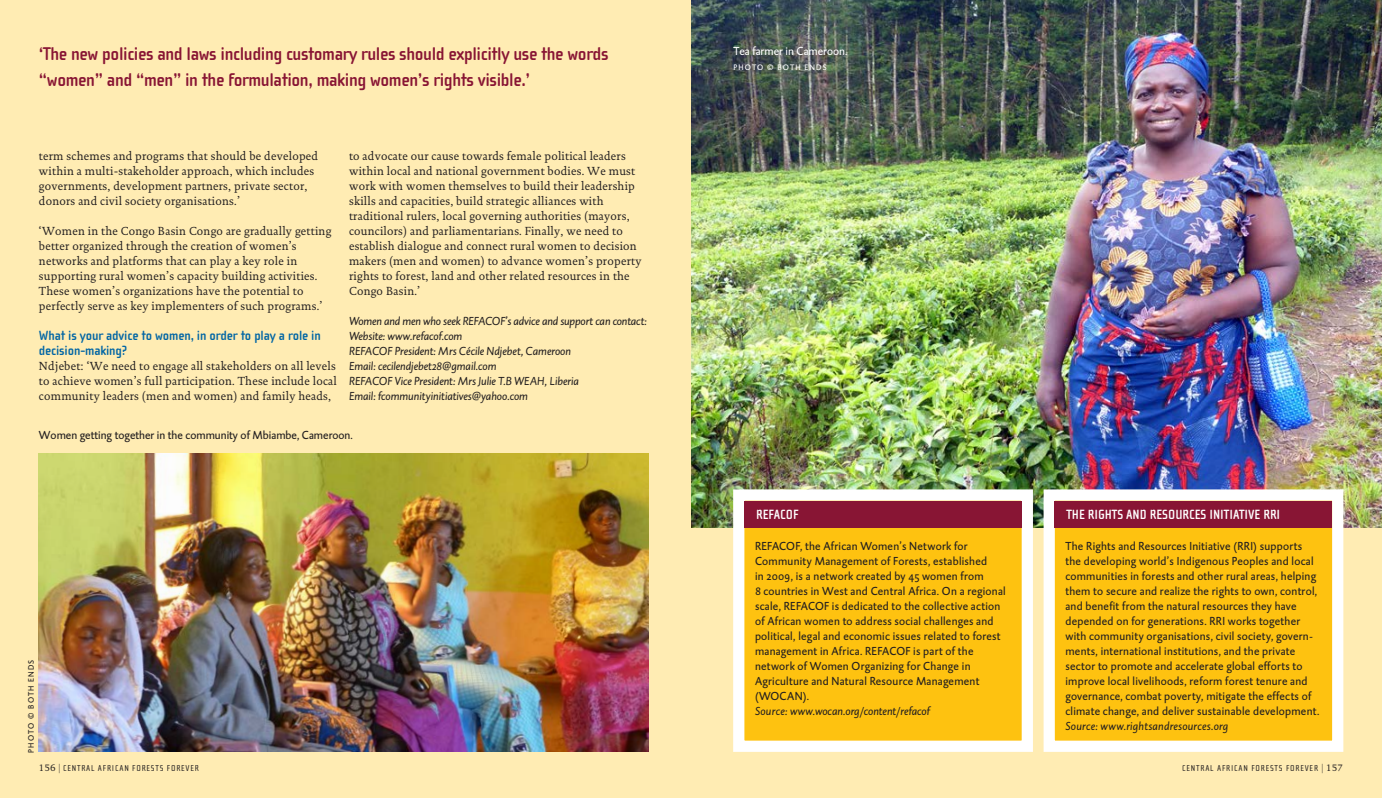
<style>
.page{position:relative;width:1382px;height:798px;background:#fff}
.page>*{position:absolute;margin:0;border:0;box-sizing:border-box;transform-origin:0 0}
.streamer{font:700 18.88px/25.2px "Cholla Sans";letter-spacing:-.02em;color:#881534}
.interview_blauw_link{font:700 13.75px/15px "Cholla Sans";letter-spacing:-.01em;color:#0065a4}
.kaderkop{font:700 13.75px "Cholla Sans";color:#fff}
.broodtekst{font:11.88px/15px "DTL Documenta ST";letter-spacing:.02em;color:#231f20;scale:.96 1}
.kader{font:11.88px/15px "DTL Caspari ST";letter-spacing:.02em;color:#231f20}
.kader_italic{font:italic 11.88px "DTL Caspari ST";letter-spacing:-.005em;color:#231f20}
.bijschrift{font:11.88px "DTL Caspari ST";color:#231f20}
.kader_italic-2{font:italic 11.88px "DTL Caspari ST";letter-spacing:.02em;color:#231f20}
.bijschrift-2{font:11.88px "DTL Caspari ST";color:#fff}
.t1{font:8.75px "Cholla Sans";letter-spacing:.09em;color:#231f20}
.fotocredit{font:8.12px "DTL Caspari T";letter-spacing:.14em;color:#fff}
.fotocredit-2{font:8.12px "DTL Caspari T";letter-spacing:.14em;color:#231f20}
.s1{font-family:"DTL Documenta T";font-size:9.38px}
.s2{font-family:"DTL Documenta ST";font-size:9.38px}
</style>
<div class="page">
<div style="left:0;top:0;width:691px;height:797px;background:#ffecb3"></div>
<div style="left:691px;top:0;width:691px;height:797px;background:#ffecb3"></div>
<img style="left:691px;top:0;width:691px;height:527px">
<div style="left:1049px;top:495px;width:289px;height:251px;background:#fec210"></div>
<div style="left:1044px;top:489px;width:299px;height:262px;border:11px solid #fff"></div>
<div style="left:1055px;top:500px;width:277px;height:27px;background:#881534"></div>
<div style="left:739px;top:495px;width:288px;height:251px;background:#fec210"></div>
<div style="left:733px;top:489px;width:300px;height:262px;border:11px solid #fff"></div>
<div style="left:744px;top:500px;width:278px;height:27px;background:#881534"></div>
<img style="left:39px;top:453px;width:609px;height:298px">
<p class="streamer" style="left:39px;top:42px;width:571px">‘The new policies and laws including customary rules should explicitly use the words “women” and “men” in the formulation, making women’s rights visible.’</p>
<p class="broodtekst" style="left:39px;top:148px;width:292px">term schemes and programs that should be developed within a multi-stakeholder approach, which includes governments, development partners, private sector, donors and civil society organisations.’</p>
<p class="broodtekst" style="left:39px;top:223px;width:306px">‘Women in the Congo Basin Congo are gradually getting better organized through the creation of women’s networks and platforms that can play a key role in supporting rural women’s capacity building activities.<br>These women’s organizations have the potential to perfectly serve as key implementers of such programs.’</p>
<p class="interview_blauw_link" style="left:39px;top:328px;width:283px">What is your advice to women, in order to play a role in decision-making?</p>
<p class="broodtekst" style="left:39px;top:358px;width:312px;text-align:justify">Ndjebet: ‘We need to engage all stakeholders on all levels to achieve women’s full participation. These include local community leaders (men and women) and family heads,</p>
<p class="broodtekst" style="left:349px;top:148px;width:306px">to advocate our cause towards female political leaders within local and national government bodies. We must work with women themselves to build their leadership skills and capacities, build strategic alliances with traditional rulers, local governing authorities (mayors, councilors) and parliamentarians. Finally, we need to establish dialogue and connect rural women to decision makers (men and women) to advance women’s property rights to forest, land and other related resources in the Congo Basin.’</p>
<p class="kader_italic" style="left:349px;top:313px;width:299px">Women and men who seek REFACOF’s advice and support can contact:</p>
<p class="kader_italic" style="left:349px;top:328px;width:115px">Website: www.refacof.com</p>
<p class="kader_italic" style="left:349px;top:343px;width:224px">REFACOF President: Mrs Cécile Ndjebet, Cameroon</p>
<p class="kader_italic" style="left:349px;top:358px;width:149px">Email: cecilendjebet28@gmail.com</p>
<p class="kader_italic" style="left:349px;top:373px;width:232px">REFACOF Vice President: Mrs Julie T.B WEAH, Liberia</p>
<p class="kader_italic" style="left:349px;top:388px;width:180px">Email: fcommunityinitiatives@yahoo.com</p>
<p class="bijschrift" style="left:39px;top:428px;width:315px">Women getting together in the community of Mbiambe, Cameroon.</p>
<p class="fotocredit-2" style="left:26px;top:752px;width:95px;rotate:-90deg">PHOTO © BOTH ENDS</p>
<p class="bijschrift-2" style="left:733px;top:44px;width:115px">Tea farmer in Cameroon.</p>
<p class="fotocredit" style="left:733px;top:63px;width:95px">PHOTO © BOTH ENDS</p>
<p class="kaderkop" style="left:756px;top:507px;width:44px">REFACOF</p>
<p class="kader" style="left:755px;top:538px;width:252px">REFACOF, the African Women’s Network for Community Management of Forests, established<br>in 2009, is a network created by 45 women from<br>8 countries in West and Central Africa. On a regional scale, REFACOF is dedicated to the collective action of African women to address social challenges and political, legal and economic issues related to forest management in Africa. REFACOF is part of the network of Women Organizing for Change in Agriculture and Natural Resource Management (WOCAN).</p>
<p class="kader_italic" style="left:755px;top:703px;width:177px">Source: www.wocan.org/content/refacof</p>
<p class="kaderkop" style="left:1066px;top:507px;width:215px">THE RIGHTS AND RESOURCES INITIATIVE RRI</p>
<p class="kader" style="left:1065px;top:538px;width:255px">The Rights and Resources Initiative (RRI) supports the developing world’s Indigenous Peoples and local communities in forests and other rural areas, helping them to secure and realize the rights to own, control, and benefit from the natural resources they have depended on for generations. RRI works together with community organisations, civil society, govern&shy;ments, international institutions, and the private sector to promote and accelerate global efforts to improve local livelihoods, reform forest tenure and governance, combat poverty, mitigate the effects of climate change, and deliver sustainable development.</p>
<p class="kader_italic-2" style="left:1065px;top:718px;width:164px">Source: www.rightsandresources.org</p>
<p class="t1" style="left:39px;top:763px;width:162px"><span class="s1">156</span> <span class="s2">|</span> CENTRAL AFRICAN FORESTS FOREVER</p>
<p class="t1" style="left:1182px;top:763px;width:162px">CENTRAL AFRICAN FORESTS FOREVER <span class="s2">|</span> <span class="s1">157</span></p>
</div>
